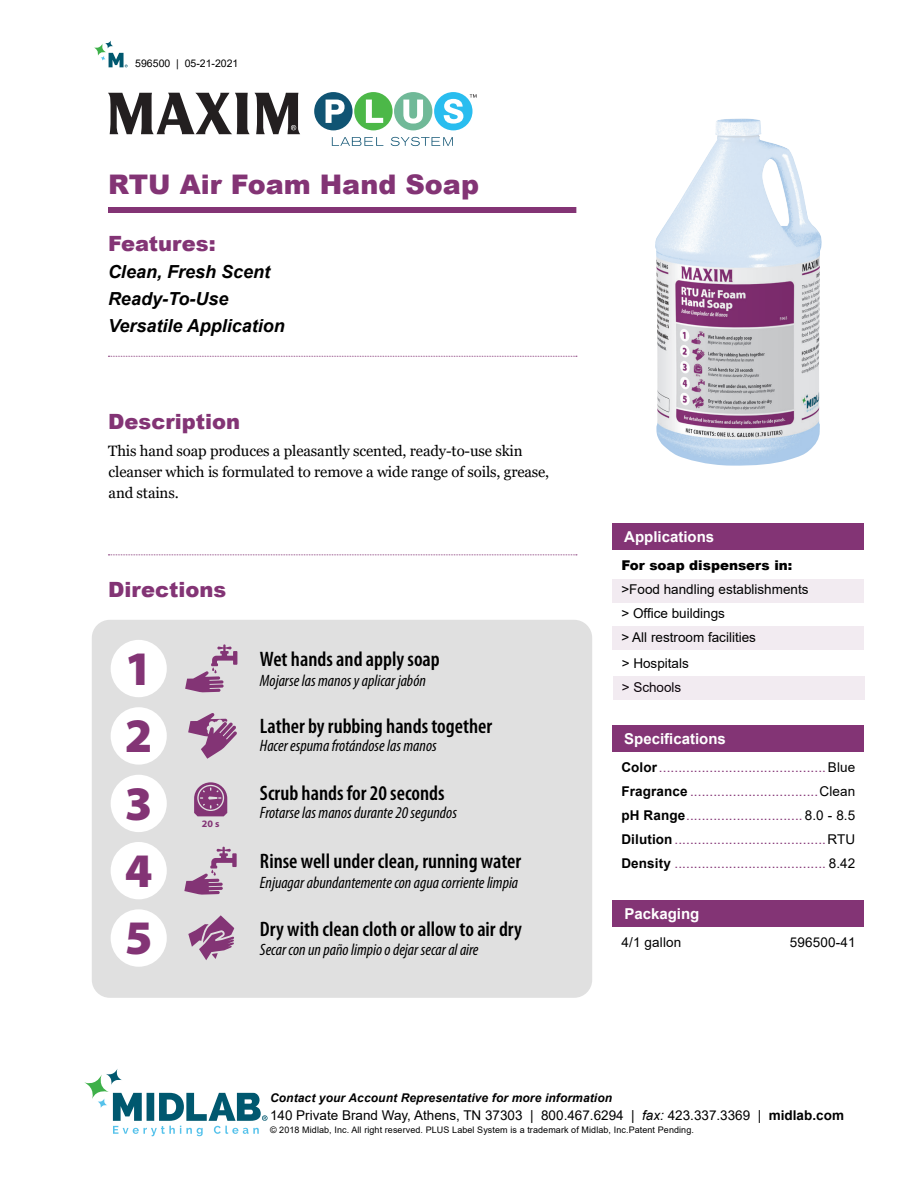
<style>
.page{position:relative;width:918px;height:1188px;background:#fff}
.page>*{position:absolute;margin:0;border:0;box-sizing:border-box;transform-origin:0 0}
.t1{font:900 48.45px "Myriad Pro";color:#833475}
.t2{font:900 27px "Arial";color:#833475}
.t3{font:600 condensed 21px "Myriad Pro";color:#000}
.t4{font:900 21px "Arial";color:#833475}
.t5{font:italic 700 18px "Arial";color:#000}
.t6{font:italic condensed 16.5px "Myriad Pro";color:#000}
.t7{font:15px/21px "Georgia";letter-spacing:-.01em;color:#000}
.t8{font:700 15px "Arial";color:#fff}
.t9{font:13.5px "Arial";letter-spacing:.01em;color:#833475}
.t10{font:13.5px/24px "Arial";color:#000}
.t11{font:900 13.5px "Arial";color:#000}
.t12{font:italic 700 12px "Arial";letter-spacing:.01em;color:#000}
.t13{font:10.5px "Arial";color:#000}
.t14{font:700 9.9px "Myriad Pro";color:#833475}
.t15{font:9px "Arial";letter-spacing:.01em;color:#000}
.s1{font-weight:700;color:#000}
.s2{color:#000}
.s3{font-style:italic}
.s4{font-weight:700}
</style>
<div class="page">
<svg style="left:113px;top:1093px;width:155px;height:43px"></svg>
<svg style="left:84px;top:1074px;width:25px;height:25px"></svg>
<svg style="left:106px;top:1068px;width:16px;height:17px"></svg>
<svg style="left:97px;top:1098px;width:11px;height:10px"></svg>
<svg style="left:94px;top:43px;width:12px;height:13px"></svg>
<svg style="left:105px;top:40px;width:8px;height:9px"></svg>
<svg style="left:100px;top:53px;width:28px;height:14px"></svg>
<div style="left:612px;top:725px;width:252px;height:27px;background:#833475"></div>
<div style="left:612px;top:900px;width:252px;height:27px;background:#833475"></div>
<img style="left:655px;top:118px;width:167px;height:348px">
<div style="left:612px;top:579px;width:252px;height:24px;background:#f2ebf1"></div>
<div style="left:612px;top:626px;width:252px;height:24px;background:#f2ebf1"></div>
<div style="left:612px;top:524px;width:252px;height:26px;background:#833475"></div>
<div style="left:613px;top:676px;width:252px;height:24px;background:#f2ebf1"></div>
<div style="left:92px;top:620px;width:500px;height:378px;background:#e0e0e0;border-radius:18px"></div>
<svg style="left:108px;top:554px;width:469px;height:1px"></svg>
<div style="left:111px;top:640px;width:56px;height:57px;background:#fff;border-radius:50%"></div>
<div style="left:111px;top:707px;width:56px;height:58px;background:#fff;border-radius:50%"></div>
<div style="left:111px;top:775px;width:56px;height:57px;background:#fff;border-radius:50%"></div>
<div style="left:111px;top:842px;width:56px;height:57px;background:#fff;border-radius:50%"></div>
<div style="left:111px;top:909px;width:56px;height:58px;background:#fff;border-radius:50%"></div>
<svg style="left:108px;top:93px;width:192px;height:41px"></svg>
<div style="left:314px;top:92px;width:39px;height:38px;background:#105473;border-radius:50%"></div>
<div style="left:354px;top:92px;width:39px;height:38px;background:#4cb848;border-radius:50%"></div>
<div style="left:394px;top:92px;width:38px;height:38px;background:#70b998;border-radius:50%"></div>
<div style="left:434px;top:92px;width:39px;height:38px;background:#29bdef;border-radius:50%"></div>
<svg style="left:326px;top:100px;width:19px;height:23px"></svg>
<svg style="left:366px;top:100px;width:17px;height:23px"></svg>
<svg style="left:403px;top:100px;width:20px;height:24px"></svg>
<svg style="left:444px;top:99px;width:19px;height:25px"></svg>
<svg style="left:332px;top:137px;width:51px;height:9px"></svg>
<svg style="left:391px;top:137px;width:62px;height:9px"></svg>
<svg style="left:470px;top:94px;width:7px;height:4px"></svg>
<div style="left:108px;top:207px;width:468px;height:6px;background:#833475"></div>
<svg style="left:108px;top:356px;width:469px;height:1px"></svg>
<svg style="left:185px;top:644px;width:52px;height:48px"></svg>
<svg style="left:188px;top:713px;width:49px;height:46px"></svg>
<svg style="left:194px;top:782px;width:33px;height:34px"></svg>
<svg style="left:184px;top:847px;width:53px;height:48px"></svg>
<svg style="left:188px;top:915px;width:46px;height:45px"></svg>
<p class="t13" style="left:135px;top:56px;width:105px">596500 | 05-21-2021</p>
<p class="t2" style="left:108px;top:164px;width:373px">RTU Air Foam Hand Soap</p>
<p class="t4" style="left:108px;top:228px;width:109px">Features:</p>
<p class="t5" style="left:108px;top:260px;width:164px">Clean, Fresh Scent</p>
<p class="t5" style="left:108px;top:287px;width:122px">Ready-To-Use</p>
<p class="t5" style="left:108px;top:314px;width:178px">Versatile Application</p>
<p class="t4" style="left:108px;top:406px;width:133px">Description</p>
<p class="t7" style="left:108px;top:441px;width:443px">This hand soap produces a pleasantly scented, ready-to-use skin cleanser which is formulated to remove a wide range of soils, grease, and stains.</p>
<p class="t4" style="left:108px;top:574px;width:120px">Directions</p>
<p class="t1" style="left:125px;top:641px;width:29px">1</p>
<p class="t1" style="left:125px;top:708px;width:29px">2</p>
<p class="t1" style="left:125px;top:776px;width:29px">3</p>
<p class="t1" style="left:125px;top:843px;width:29px">4</p>
<p class="t1" style="left:125px;top:910px;width:29px">5</p>
<p class="t14" style="left:202px;top:817px;width:19px">20 s</p>
<p class="t3" style="left:260px;top:648px;width:181px">Wet hands and apply soap</p>
<p class="t6" style="left:260px;top:670px;width:168px">Mojarse las manos y aplicar jabón</p>
<p class="t3" style="left:260px;top:715px;width:234px">Lather by rubbing hands together</p>
<p class="t6" style="left:260px;top:735px;width:178px">Hacer espuma frotándose las manos</p>
<p class="t3" style="left:260px;top:781px;width:186px">Scrub hands for 20 seconds</p>
<p class="t6" style="left:260px;top:802px;width:199px">Frotarse las manos durante 20 segundos</p>
<p class="t3" style="left:260px;top:850px;width:263px">Rinse well under clean, running water</p>
<p class="t6" style="left:260px;top:873px;width:260px">Enjuagar abundantemente con agua corriente limpia</p>
<p class="t3" style="left:260px;top:918px;width:263px">Dry with clean cloth or allow to air dry</p>
<p class="t6" style="left:260px;top:940px;width:220px">Secar con un paño limpio o dejar secar al aire</p>
<p class="t8" style="left:624px;top:527px;width:92px">Applications</p>
<p class="t11" style="left:621px;top:556px;width:173px">For soap dispensers in:</p>
<p class="t10" style="left:621px;top:578px;width:189px">&gt;Food handling establishments &gt; Office buildings</p>
<p class="t10" style="left:621px;top:626px;width:136px">&gt; All restroom facilities</p>
<p class="t10" style="left:622px;top:651px;width:69px">&gt; Hospitals</p>
<p class="t10" style="left:622px;top:675px;width:61px">&gt; Schools</p>
<p class="t8" style="left:624px;top:728px;width:103px">Specifications</p>
<p class="t9" style="left:621px;top:758px;width:235px"><span class="s1">Color</span>...........................................<span class="s2">Blue</span></p>
<p class="t9" style="left:621px;top:782px;width:235px"><span class="s1">Fragrance</span> .................................<span class="s2">Clean</span></p>
<p class="t9" style="left:621px;top:806px;width:236px"><span class="s1">pH Range</span>.............................. <span class="s2">8.0 - 8.5</span></p>
<p class="t9" style="left:621px;top:830px;width:235px"><span class="s1">Dilution</span>.......................................<span class="s2">RTU</span></p>
<p class="t9" style="left:621px;top:854px;width:235px"><span class="s1">Density</span> ....................................... <span class="s2">8.42</span></p>
<p class="t8" style="left:624px;top:903px;width:77px">Packaging</p>
<p class="t10" style="left:622px;top:930px;width:61px">4/1 gallon</p>
<p class="t10" style="left:790px;top:930px;width:67px">596500-41</p>
<p class="t12" style="left:270px;top:1090px;width:344px">Contact your Account Representative for more information</p>
<p class="t10" style="left:270px;top:1103px;width:576px">140 Private Brand Way, Athens, TN 37303 | 800.467.6294 | <span class="s3">fax:</span> 423.337.3369 | <span class="s4">midlab.com</span></p>
<p class="t15" style="left:270px;top:1124px;width:425px">© 2018 Midlab, Inc. All right reserved. PLUS Label System is a trademark of Midlab, Inc.Patent Pending.</p>
</div>
